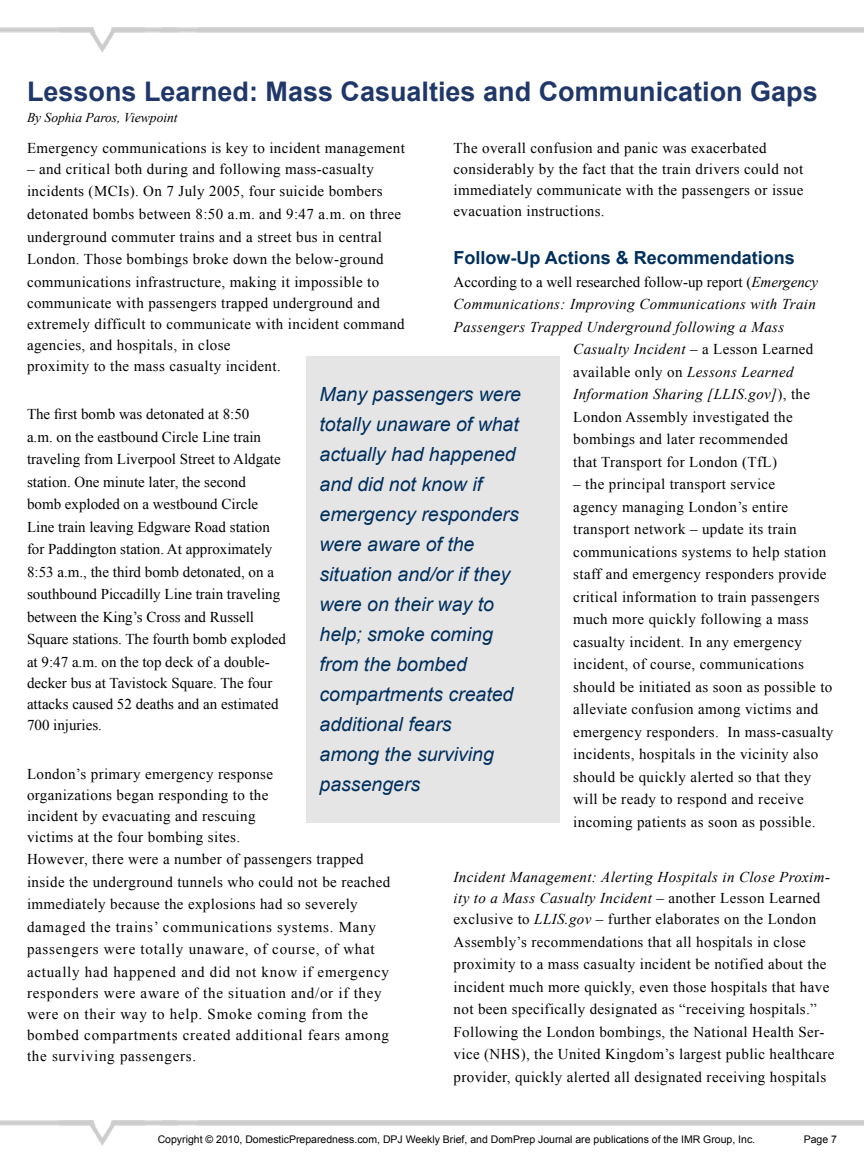
<style>
.page{position:relative;width:864px;height:1175px;background:#fff}
.page>*{position:absolute;margin:0;border:0;box-sizing:border-box;transform-origin:0 0}
.t1{font:700 27px "Arial";color:#1f3769}
.t2{font:italic 19.5px/30px "Arial";color:#002f5d}
.t3{font:700 18px "Arial";color:#002f5d}
.t4{font:15px/22.5px "Times New Roman";letter-spacing:.025em;color:#000}
.t5{font:15px/22.5px "Times New Roman";color:#000}
.t6{font:italic 15px/21px "Times New Roman";letter-spacing:.025em;color:#000}
.t7{font:15px/21px "Times New Roman";letter-spacing:.05em;color:#000}
.t8{font:italic 13.5px "Times New Roman";color:#000}
.t9{font:10.5px "Arial";color:#000}
.s1{font-style:italic}
.s2{font-style:normal}
</style>
<div class="page">
<img style="left:0;top:27px;width:864px;height:26px">
<img style="left:0;top:1120px;width:864px;height:26px">
<div style="left:306px;top:357px;width:254px;height:465px;background:#e5e5e5"></div>
<h1 class="t1" style="left:27px;top:73px;width:792px">Lessons Learned: Mass Casualties and Communication Gaps</h1>
<p class="t8" style="left:27px;top:108px;width:152px">By Sophia Paros, Viewpoint</p>
<p class="t4" style="left:454px;top:137px;width:351px;line-height:21px">The overall confusion and panic was exacerbated considerably by the fact that the train drivers could not immediately communicate with the passengers or issue evacuation instructions.</p>
<p class="t3" style="left:454px;top:246px;width:343px">Follow-Up Actions &amp; Recommendations</p>
<p class="t5" style="left:454px;top:270px;width:366px">According to a well researched follow-up report (<span class="s1">Emergency</span></p>
<p class="t6" style="left:454px;top:293px;width:364px">Communications: Improving Communications with Train</p>
<p class="t6" style="left:454px;top:316px;width:332px">Passengers Trapped Underground following a Mass</p>
<p class="t6" style="left:573px;top:338px;width:242px">Casualty Incident <span class="s2">– a Lesson Learned</span></p>
<p class="t4" style="left:573px;top:360px;width:222px">available only on <span class="s1">Lessons Learned</span></p>
<p class="t6" style="left:573px;top:383px;width:238px">Information Sharing [LLIS.gov]<span class="s2">), the</span></p>
<p class="t4" style="left:573px;top:405px;width:221px">London Assembly investigated the</p>
<p class="t4" style="left:573px;top:427px;width:216px">bombings and later recommended</p>
<p class="t4" style="left:573px;top:450px;width:205px">that Transport for London (TfL)</p>
<p class="t4" style="left:573px;top:472px;width:262px">– the principal transport service<br>agency managing London’s entire transport network – update its train communications systems to help station staff and emergency responders provide critical information to train passengers much more quickly following a mass casualty incident. In any emergency incident, of course, communications should be initiated as soon as possible to alleviate confusion among victims and emergency responders. In mass-casualty incidents, hospitals in the vicinity also should be quickly alerted so that they will be ready to respond and receive incoming patients as soon as possible.</p>
<p class="t4" style="left:27px;top:136px;width:379px">Emergency communications is key to incident management</p>
<p class="t4" style="left:27px;top:157px;width:376px">– and critical both during and following mass-casualty incidents (MCIs). On 7 July 2005, four suicide bombers detonated bombs between 8:50 a.m. and 9:47 a.m. on three underground commuter trains and a street bus in central London. Those bombings broke down the below-ground communications infrastructure, making it impossible to</p>
<p class="t4" style="left:27px;top:292px;width:379px;line-height:21px">communicate with passengers trapped underground and extremely difficult to communicate with incident command agencies, and hospitals, in close<br>proximity to the mass casualty incident.</p>
<p class="t5" style="left:27px;top:403px;width:260px">The first bomb was detonated at 8:50<br>a.m. on the eastbound Circle Line train traveling from Liverpool Street to Aldgate station. One minute later, the second<br>bomb exploded on a westbound Circle Line train leaving Edgware Road station for Paddington station. At approximately 8:53 a.m., the third bomb detonated, on a southbound Piccadilly Line train traveling between the King’s Cross and Russell Square stations. The fourth bomb exploded at 9:47 a.m. on the top deck of a double-</p>
<p class="t5" style="left:27px;top:672px;width:253px;line-height:21px">decker bus at Tavistock Square. The four attacks caused 52 deaths and an estimated<br>700 injuries.</p>
<p class="t4" style="left:27px;top:763px;width:248px;line-height:21px">London’s primary emergency response organizations began responding to the incident by evacuating and rescuing victims at the four bombing sites.</p>
<p class="t4" style="left:27px;top:847px;width:365px">However, there were a number of passengers trapped inside the underground tunnels who could not be reached immediately because the explosions had so severely damaged the trains’ communications systems. Many passengers were totally unaware, of course, of what actually had happened and did not know if emergency</p>
<p class="t7" style="left:27px;top:982px;width:364px">responders were aware of the situation and/or if they were on their way to help. Smoke coming from the bombed compartments created additional fears among the surviving passengers.</p>
<p class="t2" style="left:320px;top:379px;width:203px">Many passengers were totally unaware of what actually had happened and did not know if emergency responders were aware of the situation and/or if they were on their way to help; smoke coming from the bombed compartments created additional fears<br>among the surviving passengers</p>
<p class="t6" style="left:454px;top:866px;width:378px">Incident Management: Alerting Hospitals in Close Proxim&shy;ity to a Mass Casualty Incident <span class="s2">– another Lesson Learned exclusive to</span> LLIS.gov <span class="s2">– further elaborates on the London</span></p>
<p class="t4" style="left:454px;top:930px;width:383px">Assembly’s recommendations that all hospitals in close proximity to a mass casualty incident be notified about the incident much more quickly, even those hospitals that have not been specifically designated as “receiving hospitals.” Following the London bombings, the National Health Ser&shy;vice (NHS), the United Kingdom’s largest public healthcare provider, quickly alerted all designated receiving hospitals</p>
<p class="t9" style="left:158px;top:1132px;width:599px">Copyright © 2010, DomesticPreparedness.com, DPJ Weekly Brief, and DomPrep Journal are publications of the IMR Group, Inc.</p>
<p class="t9" style="left:804px;top:1132px;width:35px">Page 7</p>
</div>
